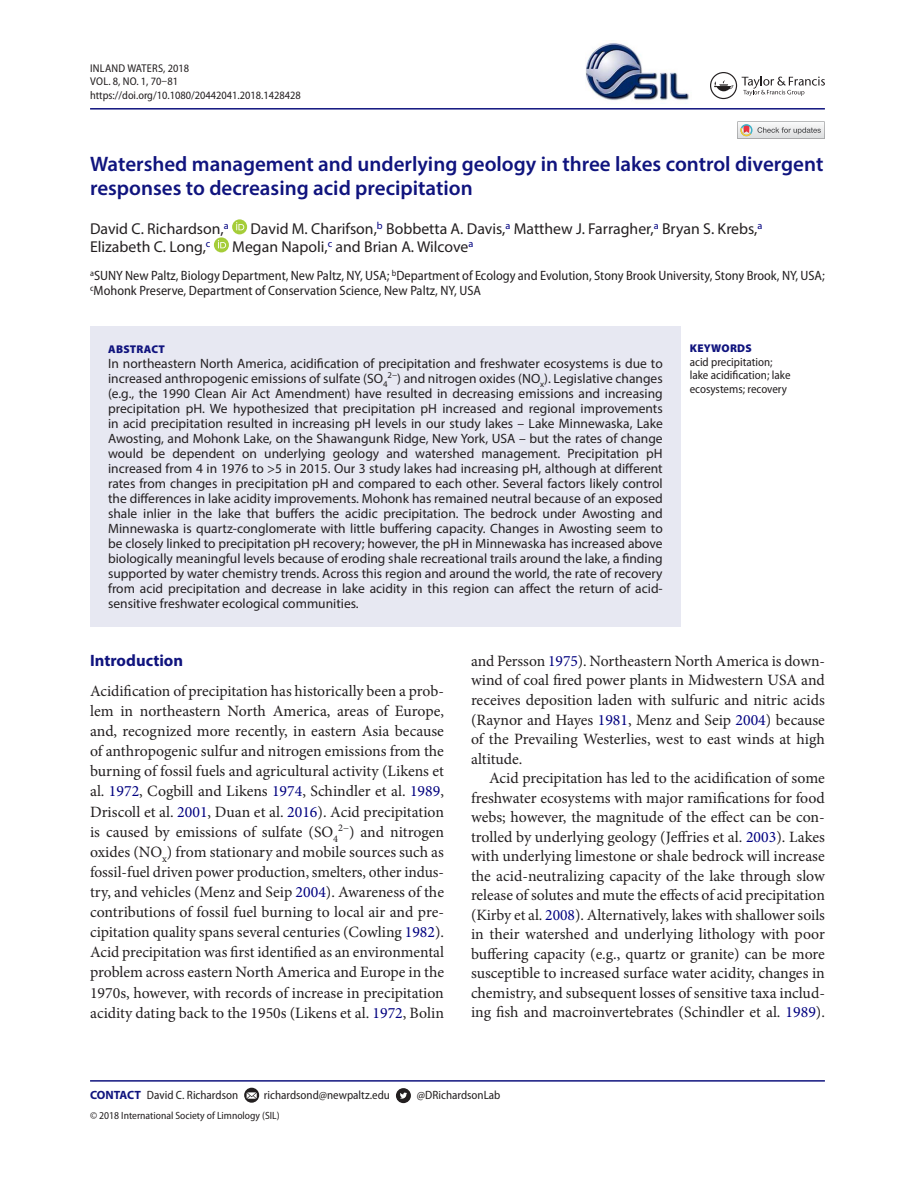
<style>
.page{position:relative;width:915px;height:1191px;background:#fff}
.page>*{position:absolute;margin:0;border:0;box-sizing:border-box;transform-origin:0 0}
.t1{font:600 21px/24px "Myriad Pro";color:#10147e}
.t2{font:700 16.5px "Myriad Pro";color:#10147e}
.t3{font:15.75px/19.5px "Minion Pro";color:#231f20;text-align:justify}
.t4{font:15.75px "Myriad Pro";color:#231f20}
.t5{font:13.5px/15px "Myriad Pro";color:#231f20;text-align:justify}
.t6{font:semi-condensed 13.5px/15px "Myriad Pro";color:#231f20}
.t7{font:semi-condensed 12px/13.5px "Myriad Pro";color:#231f20}
.t8{font:semi-condensed 11.25px/13.5px "Myriad Pro";color:#231f20}
.t9{font:900 11.25px "Myriad Pro";letter-spacing:.02em;color:#10147e}
.t10{font:semi-condensed 10.5px "Myriad Pro";color:#231f20}
.s1{color:#000080}
.s2{font-weight:700;font-stretch:normal;color:#10147e}
</style>
<div class="page">
<hr style="left:90px;top:108px;width:734px;height:2px;background:#10147e">
<div style="left:90px;top:326px;width:590px;height:300px;background:#e7e8f2"></div>
<svg style="left:232px;top:219px;width:15px;height:15px"></svg>
<svg style="left:236px;top:222px;width:8px;height:8px"></svg>
<svg style="left:214px;top:237px;width:15px;height:15px"></svg>
<svg style="left:218px;top:240px;width:8px;height:8px"></svg>
<hr style="left:90px;top:1080px;width:734px;height:1px;background:#10147e">
<svg style="left:244px;top:1087px;width:15px;height:15px"></svg>
<svg style="left:246px;top:1092px;width:10px;height:6px"></svg>
<div style="left:396px;top:1088px;width:15px;height:15px;background:#231f20;border-radius:50%"></div>
<svg style="left:400px;top:1092px;width:7px;height:6px"></svg>
<svg style="left:710px;top:72px;width:114px;height:27px"></svg>
<img style="left:585px;top:43px;width:104px;height:57px">
<svg style="left:737px;top:121px;width:87px;height:18px"></svg>
<p class="t8" style="left:90px;top:62px;width:212px">Inland Waters, 2018<br>VOL. 8, NO. 1, 70–81 https://doi.org/10.1080/20442041.2018.1428428</p>
<h1 class="t1" style="left:90px;top:151px;width:734px">Watershed management and underlying geology in three lakes control divergent responses to decreasing acid precipitation</h1>
<p class="t4" style="left:90px;top:219px;width:140px">David C. Richardson,<sup>a</sup></p>
<p class="t4" style="left:250px;top:219px;width:513px">David M. Charifson,<sup>b</sup> Bobbetta A. Davis,<sup>a</sup> Matthew J. Farragher,<sup>a</sup> Bryan S. Krebs,<sup>a</sup></p>
<p class="t4" style="left:90px;top:237px;width:122px">Elizabeth C. Long,<sup>c</sup></p>
<p class="t4" style="left:232px;top:237px;width:242px">Megan Napoli,<sup>c</sup> and Brian A. Wilcove<sup>a</sup></p>
<p class="t6" style="left:90px;top:268px;width:736px"><sup>a</sup>SUNY New Paltz, Biology Department, New Paltz, NY, USA; <sup>b</sup>Department of Ecology and Evolution, Stony Brook University, Stony Brook, NY, USA; <sup>c</sup>Mohonk Preserve, Department of Conservation Science, New Paltz, NY, USA</p>
<p class="t9" style="left:108px;top:342px;width:58px">ABSTRACT</p>
<p class="t5" style="left:108px;top:355px;width:556px">In northeastern North America, acidification of precipitation and freshwater ecosystems is due to increased anthropogenic emissions of sulfate (SO<sub>4</sub><sup>2−</sup>) and nitrogen oxides (NO<sub>x</sub>). Legislative changes (e.g., the 1990 Clean Air Act Amendment) have resulted in decreasing emissions and increasing precipitation pH. We hypothesized that precipitation pH increased and regional improvements in acid precipitation resulted in increasing pH levels in our study lakes – Lake Minnewaska, Lake Awosting, and Mohonk Lake, on the Shawangunk Ridge, New York, USA – but the rates of change would be dependent on underlying geology and watershed management. Precipitation pH increased from 4 in 1976 to &gt;5 in 2015. Our 3 study lakes had increasing pH, although at different rates from changes in precipitation pH and compared to each other. Several factors likely control the differences in lake acidity improvements. Mohonk has remained neutral because of an exposed shale inlier in the lake that buffers the acidic precipitation. The bedrock under Awosting and Minnewaska is quartz-conglomerate with little buffering capacity. Changes in Awosting seem to be closely linked to precipitation pH recovery; however, the pH in Minnewaska has increased above biologically meaningful levels because of eroding shale recreational trails around the lake, a finding supported by water chemistry trends. Across this region and around the world, the rate of recovery from acid precipitation and decrease in lake acidity in this region can affect the return of acid&shy;sensitive freshwater ecological communities.</p>
<p class="t9" style="left:689px;top:342px;width:63px">KEYWORDS</p>
<p class="t7" style="left:689px;top:355px;width:102px">acid precipitation; lake acidification; lake ecosystems; recovery</p>
<p class="t2" style="left:90px;top:649px;width:95px">Introduction</p>
<p class="t3" style="left:90px;top:681px;width:355px;line-height:20.1px">Acidification of precipitation has historically been a prob&shy;lem in northeastern North America, areas of Europe, and, recognized more recently, in eastern Asia because of anthropogenic sulfur and nitrogen emissions from the burning of fossil fuels and agricultural activity (Likens et al. <span class="s1">1972</span>, Cogbill and Likens <span class="s1">1974</span>, Schindler et al. <span class="s1">1989</span>, Driscoll et al. <span class="s1">2001</span>, Duan et al. <span class="s1">2016</span>). Acid precipitation is caused by emissions of sulfate (SO<sub>4</sub><sup>2−</sup>) and nitrogen oxides (NO<sub>x</sub>) from stationary and mobile sources such as fossil-fuel driven power production, smelters, other indus&shy;try, and vehicles (Menz and Seip <span class="s1">2004</span>). Awareness of the contributions of fossil fuel burning to local air and pre&shy;cipitation quality spans several centuries (Cowling <span class="s1">1982</span>).<br>Acid precipitation was first identified as an environmental problem across eastern North America and Europe in the 1970s, however, with records of increase in precipitation acidity dating back to the 1950s (Likens et al. <span class="s1">1972</span>, Bolin</p>
<p class="t3" style="left:471px;top:651px;width:355px">and Persson <span class="s1">1975</span>). Northeastern North America is down&shy;wind of coal fired power plants in Midwestern USA and receives deposition laden with sulfuric and nitric acids (Raynor and Hayes <span class="s1">1981</span>, Menz and Seip <span class="s1">2004</span>) because of the Prevailing Westerlies, west to east winds at high altitude.</p>
<p class="t3" style="left:471px;top:768px;width:355px;text-indent:18px">Acid precipitation has led to the acidification of some freshwater ecosystems with major ramifications for food webs; however, the magnitude of the effect can be con&shy;trolled by underlying geology (Jeffries et al. <span class="s1">2003</span>). Lakes with underlying limestone or shale bedrock will increase the acid-neutralizing capacity of the lake through slow release of solutes and mute the effects of acid precipitation (Kirby et al. <span class="s1">2008</span>). Alternatively, lakes with shallower soils in their watershed and underlying lithology with poor buffering capacity (e.g., quartz or granite) can be more susceptible to increased surface water acidity, changes in chemistry, and subsequent losses of sensitive taxa includ&shy;ing fish and macroinvertebrates (Schindler et al. <span class="s1">1989</span>).</p>
<p class="t7" style="left:90px;top:1088px;width:149px"><span class="s2">CONTACT</span> David C. Richardson</p>
<p class="t7" style="left:264px;top:1088px;width:127px">richardsond@newpaltz.edu</p>
<p class="t7" style="left:417px;top:1088px;width:85px">@DRichardsonLab</p>
<p class="t10" style="left:90px;top:1109px;width:191px">© 2018 International Society of Limnology (SIL)</p>
</div>
